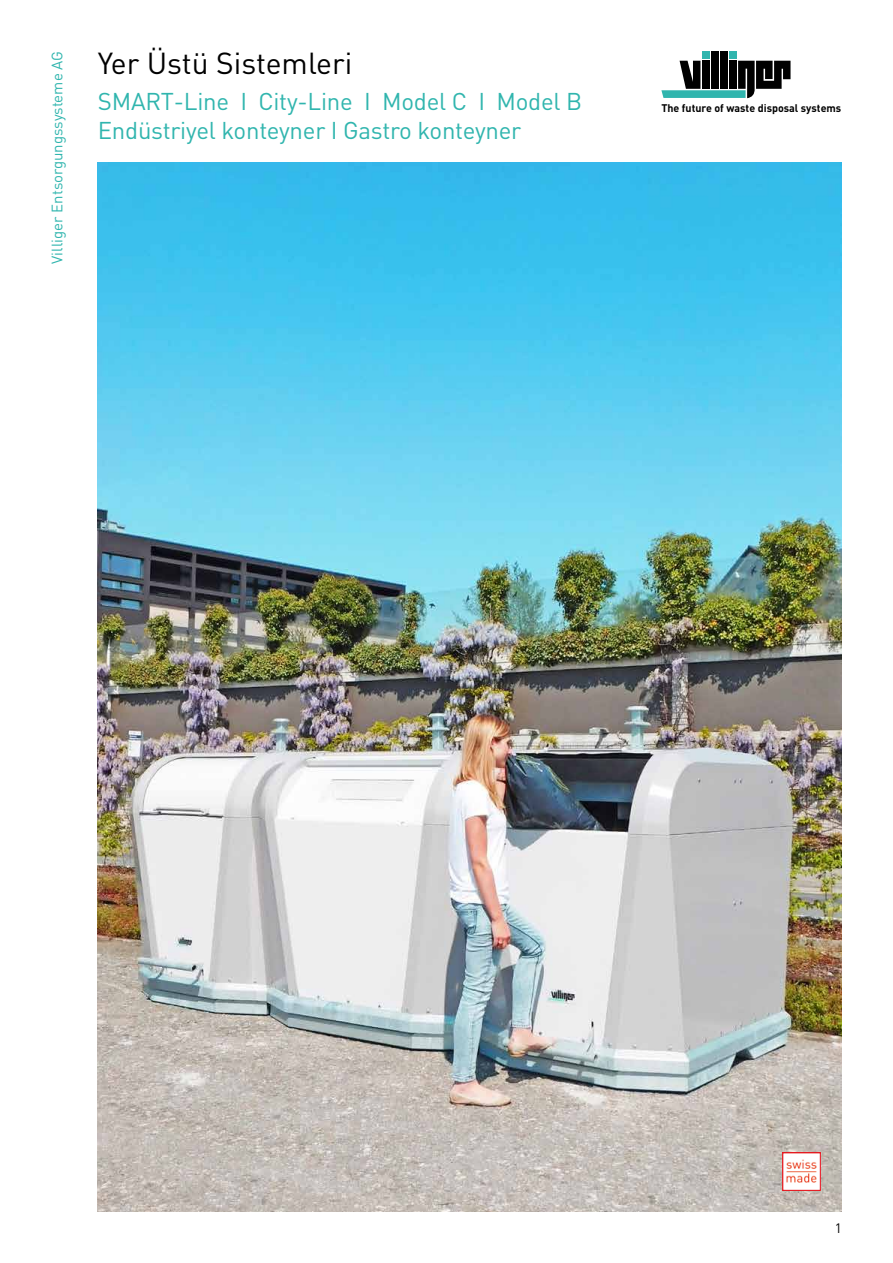
<style>
.page{position:relative;width:893px;height:1263px;background:#fff}
.page>*{position:absolute;margin:0;border:0;box-sizing:border-box;transform-origin:0 0}
.t1{font:30px "DIN Pro";color:#000}
.t2{font:24px/28.8px "DIN Pro";letter-spacing:-.01em;color:#30b5ae}
.t3{font:15px "DIN Pro";color:#30b5ae}
.t4{font:13.5px "DIN Pro";color:#000}
.t5{font:700 10.95px "DIN Pro";color:#000}
</style>
<div class="page">
<img style="left:98px;top:162px;width:744px;height:1050px">
<img style="left:784px;top:1154px;width:35px;height:35px">
<div style="left:782px;top:1152px;width:39px;height:39px;border:1px solid #e30613"></div>
<div style="left:720px;top:51px;width:7px;height:38px;background:#000"></div>
<div style="left:711px;top:51px;width:8px;height:38px;background:#000"></div>
<div style="left:702px;top:51px;width:7px;height:8px;background:#30b5ae"></div>
<div style="left:729px;top:51px;width:7px;height:8px;background:#30b5ae"></div>
<svg style="left:661px;top:61px;width:129px;height:37px"></svg>
<p class="t3" style="left:47px;top:264px;width:214px;rotate:-90deg">Villiger Entsorgungssysteme AG</p>
<p class="t1" style="left:98px;top:43px;width:256px">Yer Üstü Sistemleri</p>
<p class="t2" style="left:98px;top:86px;width:486px">SMART-Line I City-Line I Model C I Model B<br>Endüstriyel konteyner I Gastro konteyner</p>
<p class="t5" style="left:661px;top:101px;width:181px">The future of waste disposal systems</p>
<p class="t4" style="left:835px;top:1219px;width:9px">1</p>
</div>
